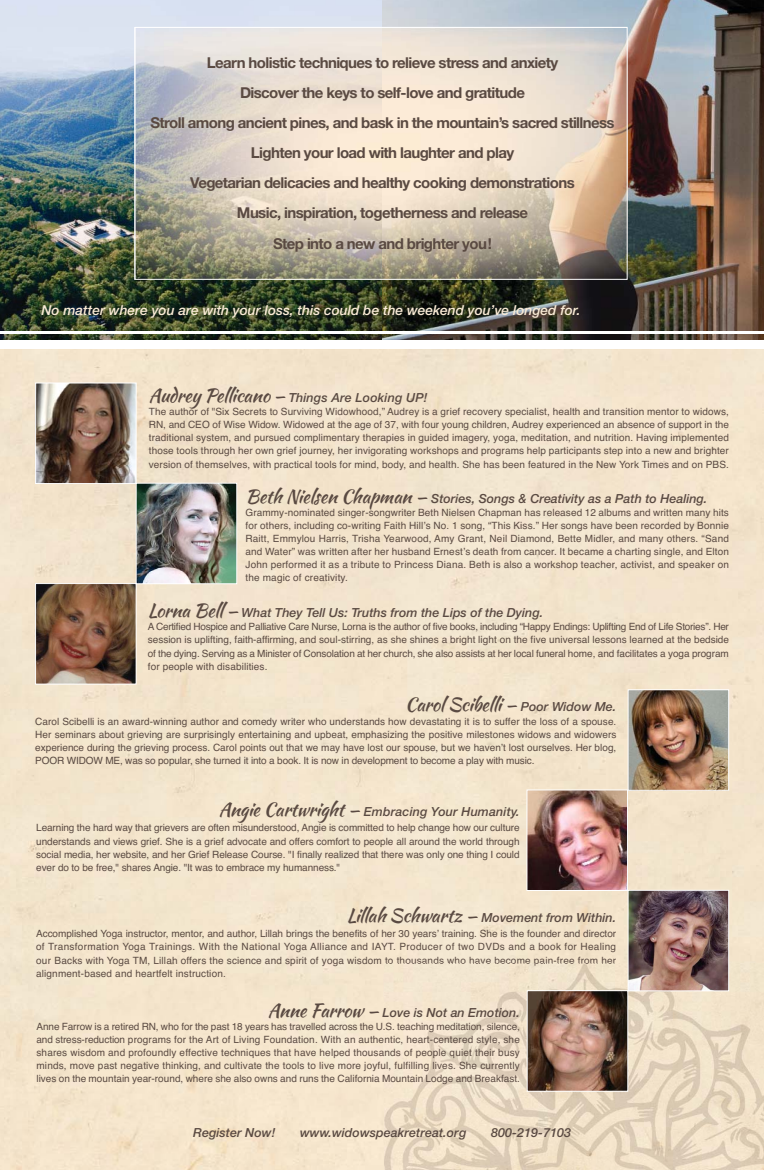
<style>
.page{position:relative;width:764px;height:1170px;background:#fff}
.page>*{position:absolute;margin:0;border:0;box-sizing:border-box;transform-origin:0 0}
.t1{font:18.75px "Kaushan Script";letter-spacing:-.015em;color:#5a4a42}
.t2{font:700 15px/30px "Helvetica Neue";letter-spacing:-.04em;color:#5a4a42;text-align:center}
.t3{font:italic 500 13.75px "Helvetica Neue";color:#faebd6}
.t4{font:italic 500 12.5px "Helvetica Neue";color:#5a4a42}
.t5{font:10px/13.1px "Helvetica";color:#5a4a42;text-align:justify}
.s1{font-family:"Kaushan Script";font-weight:400;font-style:normal;font-size:18.75px}
.s2{font-family:"Helvetica Neue";font-weight:500;font-style:italic;font-size:12.5px}
</style>
<div class="page">
<img style="left:0;top:0;width:382px;height:340px">
<img style="left:382px;top:0;width:381px;height:340px">
<hr style="left:0;top:331px;width:763px;height:2px;background:#fff">
<img style="left:384px;top:962px;width:379px;height:207px">
<img style="left:37px;top:585px;width:97px;height:97px">
<div style="left:35px;top:583px;width:101px;height:101px;border:1px solid #fff"></div>
<img style="left:37px;top:384px;width:97px;height:97px">
<div style="left:35px;top:382px;width:101px;height:101px;border:1px solid #fff"></div>
<img style="left:138px;top:484px;width:97px;height:98px">
<div style="left:136px;top:482px;width:101px;height:102px;border:1px solid #fff"></div>
<img style="left:629px;top:891px;width:97px;height:97px">
<div style="left:627px;top:889px;width:101px;height:101px;border:1px solid #fff"></div>
<img style="left:629px;top:691px;width:97px;height:97px">
<div style="left:627px;top:689px;width:101px;height:101px;border:1px solid #fff"></div>
<img style="left:528px;top:791px;width:97px;height:97px">
<div style="left:526px;top:789px;width:101px;height:101px;border:1px solid #fff"></div>
<img style="left:528px;top:992px;width:97px;height:97px">
<div style="left:526px;top:990px;width:101px;height:101px;border:1px solid #fff"></div>
<img style="left:137px;top:29px;width:488px;height:248px">
<div style="left:135px;top:27px;width:492px;height:252px;border:1px solid #fff"></div>
<p class="t2" style="left:150px;top:49px;width:465px">Learn holistic techniques to relieve stress and anxiety<br>Discover the keys to self-love and gratitude<br>Stroll among ancient pines, and bask in the mountain’s sacred stillness Lighten your load with laughter and play<br>Vegetarian delicacies and healthy cooking demonstrations<br>Music, inspiration, togetherness and release<br>Step into a new and brighter you!</p>
<h3 class="t3" style="left:41px;top:304px;width:540px">No matter where you are with your loss, this could be the weekend you’ve longed for.</h3>
<p class="t4" style="left:149px;top:393px;width:280px"><span class="s1">Audrey Pellicano —</span> Things Are Looking UP!</p>
<p class="t5" style="left:149px;top:406px;width:581px">The author of "Six Secrets to Surviving Widowhood,” Audrey is a grief recovery specialist, health and transition mentor to widows, RN, and CEO of Wise Widow. Widowed at the age of 37, with four young children, Audrey experienced an absence of support in the traditional system, and pursued complimentary therapies in guided imagery, yoga, meditation, and nutrition. Having implemented those tools through her own grief journey, her invigorating workshops and programs help participants step into a new and brighter version of themselves, with practical tools for mind, body, and health. She has been featured in the New York Times and on PBS.</p>
<p class="t4" style="left:245px;top:493px;width:463px"><span class="s1">Beth Nielsen Chapman —</span> Stories, Songs &amp; Creativity as a Path to Healing.</p>
<p class="t5" style="left:245px;top:506px;width:484px">Grammy-nominated singer-songwriter Beth Nielsen Chapman has released 12 albums and written many hits for others, including co-writing Faith Hillʼs No. 1 song, “This Kiss.” Her songs have been recorded by Bonnie Raitt, Emmylou Harris, Trisha Yearwood, Amy Grant, Neil Diamond, Bette Midler, and many others. “Sand and Water” was written after her husband Ernestʼs death from cancer. It became a charting single, and Elton John performed it as a tribute to Princess Diana. Beth is also a workshop teacher, activist, and speaker on the magic of creativity.</p>
<p class="t4" style="left:148px;top:608px;width:397px"><span class="s1">Lorna Bell —</span> What They Tell Us: Truths from the Lips of the Dying.</p>
<p class="t5" style="left:148px;top:621px;width:582px">A Certified Hospice and Palliative Care Nurse, Lorna is the author of five books, including “Happy Endings: Uplifting End of Life Stories”. Her session is uplifting, faith-affirming, and soul-stirring, as she shines a bright light on the five universal lessons learned at the bedside of the dying. Serving as a Minister of Consolation at her church, she also assists at her local funeral home, and facilitates a yoga program for people with disabilities.</p>
<h1 class="t1" style="left:405px;top:695px;width:213px">Carol Scibelli — <span class="s2">Poor Widow Me.</span></h1>
<p class="t5" style="left:35px;top:715px;width:582px">Carol Scibelli is an award-winning author and comedy writer who understands how devastating it is to suffer the loss of a spouse.<br>Her seminars about grieving are surprisingly entertaining and upbeat, emphasizing the positive milestones widows and widowers experience during the grieving process. Carol points out that we may have lost our spouse, but we haven’t lost ourselves. Her blog, POOR WIDOW ME, was so popular, she turned it into a book. It is now in development to become a play with music.</p>
<p class="t4" style="left:219px;top:806px;width:302px"><span class="s1">Angie Cartwright —</span> Embracing Your Humanity.</p>
<p class="t5" style="left:36px;top:822px;width:484px">Learning the hard way that grievers are often misunderstood, Angie is committed to help change how our culture understands and views grief. She is a grief advocate and offers comfort to people all around the world through social media, her website, and her Grief Release Course. "I finally realized that there was only one thing I could ever do to be free," shares Angie. "It was to embrace my humanness."</p>
<p class="t4" style="left:346px;top:912px;width:271px"><span class="s1">Lillah Schwartz —</span> Movement from Within.</p>
<p class="t5" style="left:36px;top:927px;width:581px">Accomplished Yoga instructor, mentor, and author, Lillah brings the benefits of her 30 yearsʼ training. She is the founder and director of Transformation Yoga Trainings. With the National Yoga Alliance and IAYT. Producer of two DVDs and a book for Healing our Backs with Yoga TM, Lillah offers the science and spirit of yoga wisdom to thousands who have become pain-free from her alignment-based and heartfelt instruction.</p>
<p class="t4" style="left:268px;top:1007px;width:253px"><span class="s1">Anne Farrow —</span> Love is Not an Emotion.</p>
<p class="t5" style="left:36px;top:1020px;width:484px">Anne Farrow is a retired RN, who for the past 18 years has travelled across the U.S. teaching meditation, silence, and stress-reduction programs for the Art of Living Foundation. With an authentic, heart-centered style, she shares wisdom and profoundly effective techniques that have helped thousands of people quiet their busy minds, move past negative thinking, and cultivate the tools to live more joyful, fulfilling lives. She currently lives on the mountain year-round, where she also owns and runs the California Mountain Lodge and Breakfast.</p>
<p class="t4" style="left:193px;top:1127px;width:84px">Register Now!</p>
<p class="t4" style="left:300px;top:1127px;width:168px">www.widowspeakretreat.org</p>
<p class="t4" style="left:491px;top:1127px;width:81px">800-219-7103</p>
</div>
